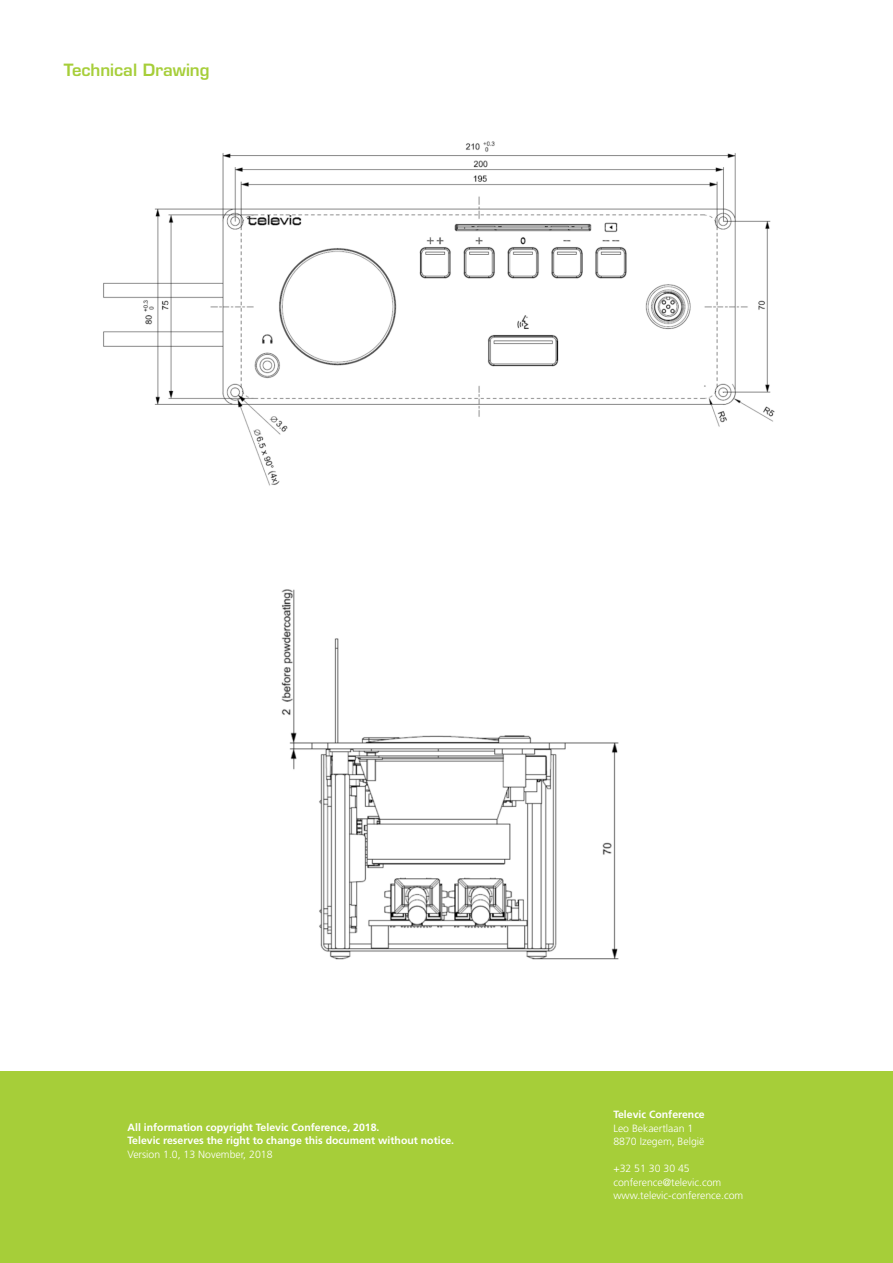
<style>
.page{position:relative;width:893px;height:1263px;background:#fff}
.page>*{position:absolute;margin:0;border:0;box-sizing:border-box;transform-origin:0 0}
.Titel_niveau_3{font:600 16.5px "Eurostile LT Std";color:#a6ce39}
.t1{font:700 10.5px/13.5px "Frutiger LT Std";color:#fff}
.t2{font:300 10.5px/13.5px "Frutiger LT Std";color:#fff}
</style>
<div class="page">
<div style="left:0;top:1071px;width:893px;height:192px;background:#a6ce39"></div>
<img style="left:103px;top:141px;width:672px;height:345px">
<img style="left:281px;top:589px;width:338px;height:371px">
<p class="Titel_niveau_3" style="left:64px;top:60px;width:147px">Technical Drawing</p>
<p class="t1" style="left:128px;top:1120px;width:328px">All information copyright Televic Conference, 2018.<br>Televic reserves the right to change this document without notice.</p>
<p class="t2" style="left:128px;top:1147px;width:146px">Version 1.0, 13 November, 2018</p>
<p class="t1" style="left:613px;top:1108px;width:93px">Televic Conference</p>
<p class="t2" style="left:613px;top:1121px;width:93px">Leo Bekaertlaan 1<br>8870 Izegem, België</p>
<p class="t2" style="left:613px;top:1162px;width:131px">+32 51 30 30 45 conference@televic.com www.televic-conference.com</p>
</div>
